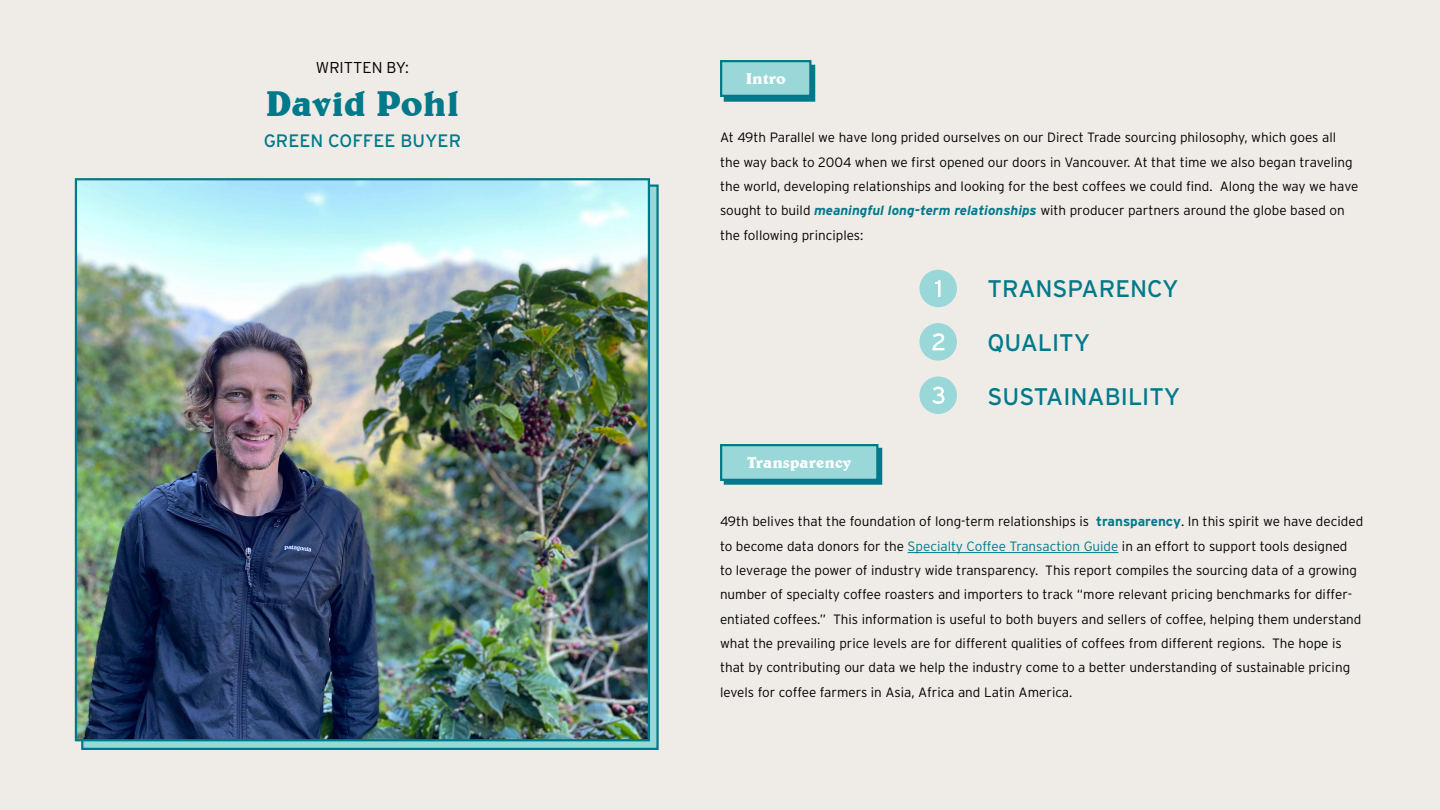
<style>
.page{position:relative;width:1440px;height:810px;background:#efece8}
.page>*{position:absolute;margin:0;border:0;box-sizing:border-box;transform-origin:0 0}
.t1{font:700 36px "Belwe BT";color:#007a8a}
.t2{font:24px "Interstate";color:#007a8a}
.t3{font:18px "Interstate";color:#007a8a}
.t4{font:700 15.75px "Belwe BT";color:#fff}
.t5{font:300 15.75px "Interstate";color:#000}
.t6{font:300 13.5px/24.3px "Interstate";color:#000}
.s1{font-weight:700;font-style:italic;color:#007a8a}
.s2{font-weight:700;color:#007a8a}
.s3{color:#007a8a}
</style>
<div class="page">
<div style="left:81px;top:184px;width:578px;height:566px;background:#9ad7d9;border:2px solid #007a8a"></div>
<div style="left:724px;top:65px;width:91px;height:37px;background:#007a8a;border:2px solid #007a8a"></div>
<div style="left:720px;top:60px;width:92px;height:37px;background:#9ad7d9;border:2px solid #007a8a"></div>
<div style="left:724px;top:448px;width:158px;height:37px;background:#007a8a;border:2px solid #007a8a"></div>
<div style="left:720px;top:444px;width:159px;height:37px;background:#9ad7d9;border:2px solid #007a8a"></div>
<hr style="left:908px;top:552px;width:210px;height:1px;background:#007a8a">
<div style="left:919px;top:270px;width:38px;height:37px;background:#9ad7d9;border-radius:50%"></div>
<div style="left:919px;top:323px;width:38px;height:38px;background:#9ad7d9;border-radius:50%"></div>
<div style="left:919px;top:376px;width:38px;height:38px;background:#9ad7d9;border-radius:50%"></div>
<svg style="left:935px;top:280px;width:6px;height:17px"></svg>
<svg style="left:932px;top:333px;width:12px;height:17px"></svg>
<svg style="left:932px;top:387px;width:13px;height:17px"></svg>
<img style="left:78px;top:181px;width:569px;height:557px">
<div style="left:75px;top:178px;width:575px;height:563px;border:2px solid #007a8a"></div>
<p class="t5" style="left:316px;top:58px;width:95px">WRITTEN BY:</p>
<h1 class="t1" style="left:265px;top:81px;width:196px">David Pohl</h1>
<h3 class="t3" style="left:264px;top:130px;width:199px">GREEN COFFEE BUYER</h3>
<p class="t4" style="left:746px;top:69px;width:41px">Intro</p>
<p class="t6" style="left:720px;top:125px;width:640px">At 49th Parallel we have long prided ourselves on our Direct Trade sourcing philosophy, which goes all the way back to 2004 when we first opened our doors in Vancouver. At that time we also began traveling the world, developing relationships and looking for the best coffees we could find. Along the way we have sought to build <span class="s1">meaningful long-term relationships</span> with producer partners around the globe based on the following principles:</p>
<p class="t4" style="left:747px;top:453px;width:106px">Transparency</p>
<h2 class="t2" style="left:987px;top:275px;width:193px">TRANSPARENCY</h2>
<h2 class="t2" style="left:987px;top:329px;width:104px">QUALITY</h2>
<h2 class="t2" style="left:987px;top:383px;width:195px">SUSTAINABILITY</h2>
<p class="t6" style="left:720px;top:509px;width:645px">49th belives that the foundation of long-term relationships is <span class="s2">transparency</span>. In this spirit we have decided to become data donors for the <span class="s3">Specialty Coffee Transaction Guide</span> in an effort to support tools designed to leverage the power of industry wide transparency. This report compiles the sourcing data of a growing number of specialty coffee roasters and importers to track “more relevant pricing benchmarks for differ&shy;entiated coffees.” This information is useful to both buyers and sellers of coffee, helping them understand what the prevailing price levels are for different qualities of coffees from different regions. The hope is that by contributing our data we help the industry come to a better understanding of sustainable pricing levels for coffee farmers in Asia, Africa and Latin America.</p>
</div>
